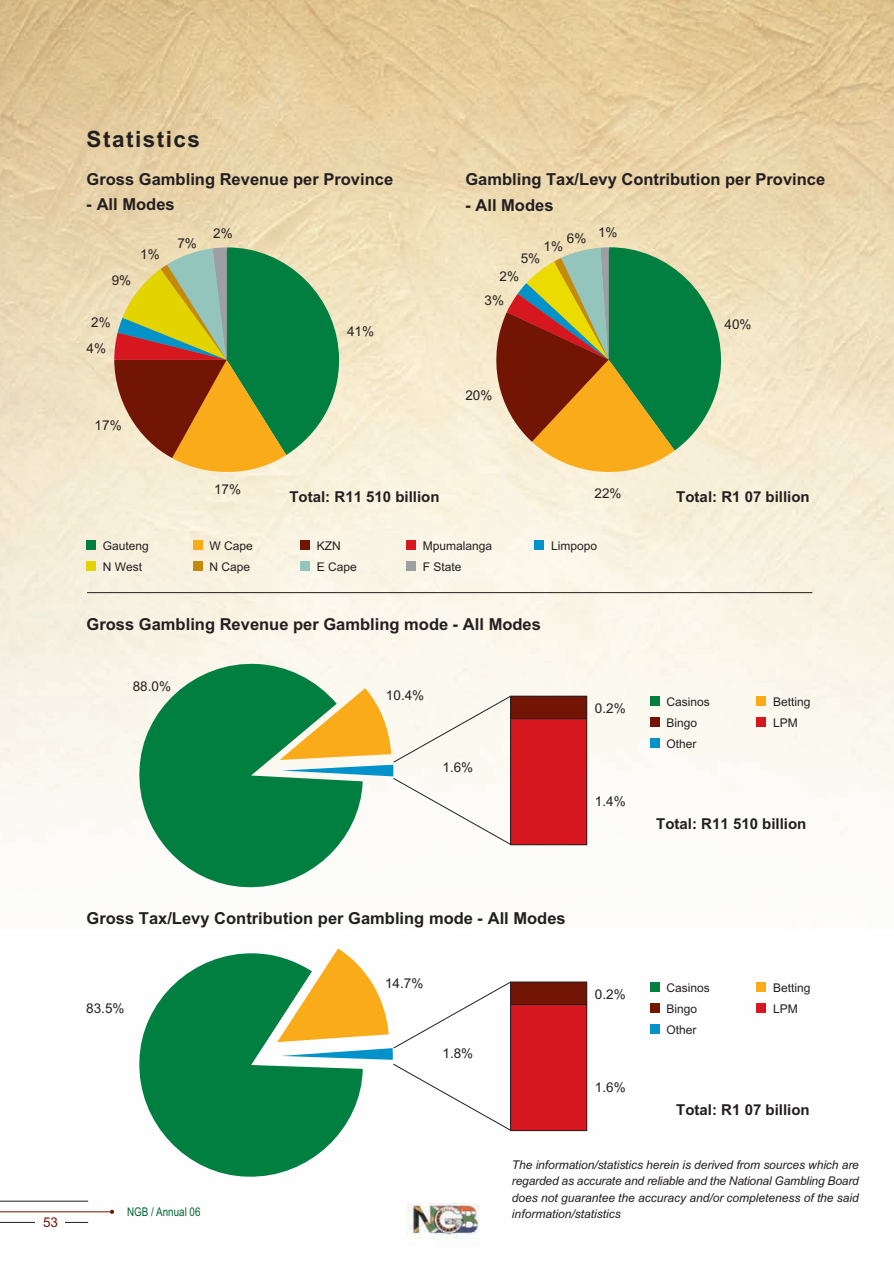
<style>
.page{position:relative;width:894px;height:1263px;background:#fff}
.page>*{position:absolute;margin:0;border:0;box-sizing:border-box;transform-origin:0 0}
.t1{font:700 22.5px "Arial";letter-spacing:.065em;color:#231f20}
.t2{font:700 16.5px "Arial";color:#231f20}
.t3{font:700 15px "Arial";color:#231f20}
.t4{font:13.5px "Arial";color:#231f20}
.t5{font:13.5px "Arial";color:#721505}
.t6{font:italic 12px/16.5px "Arial";color:#231f20;text-align:justify}
.t7{font:12px "Arial";color:#231f20}
.t8{font:12px "Arial Narrow";color:#006431}
</style>
<div class="page">
<img style="left:0;top:0;width:893px;height:1239px">
<hr style="left:0;top:1211px;width:110px;height:1px;background:#721505">
<svg style="left:110px;top:1209px;width:4px;height:4px"></svg>
<hr style="left:0;top:1200px;width:88px;height:1px;background:#231f20">
<hr style="left:0;top:1221px;width:88px;height:1px;background:#231f20">
<div style="left:35px;top:1216px;width:29px;height:22px;background:#fff"></div>
<div style="left:87px;top:541px;width:9px;height:9px;background:#007f40"></div>
<div style="left:193px;top:541px;width:9px;height:9px;background:#faab1a"></div>
<div style="left:300px;top:541px;width:9px;height:9px;background:#721505"></div>
<div style="left:406px;top:541px;width:9px;height:9px;background:#d7171f"></div>
<div style="left:534px;top:541px;width:9px;height:9px;background:#0092c8"></div>
<div style="left:87px;top:562px;width:9px;height:9px;background:#e3d301"></div>
<div style="left:193px;top:562px;width:9px;height:9px;background:#c48a0c"></div>
<div style="left:300px;top:562px;width:9px;height:9px;background:#93c5bc"></div>
<div style="left:406px;top:562px;width:9px;height:9px;background:#9d9fa2"></div>
<hr style="left:87px;top:592px;width:724px;height:1px;background:#231f20">
<div style="left:650px;top:696px;width:9px;height:9px;background:#007f40"></div>
<div style="left:756px;top:696px;width:9px;height:9px;background:#faab1a"></div>
<div style="left:650px;top:717px;width:9px;height:9px;background:#721505"></div>
<div style="left:756px;top:717px;width:9px;height:9px;background:#d7171f"></div>
<div style="left:650px;top:738px;width:9px;height:9px;background:#0092c8"></div>
<svg style="left:486px;top:246px;width:235px;height:236px;background:#92995d"></svg>
<svg style="left:114px;top:246px;width:225px;height:232px;background:#8a9758"></svg>
<svg style="left:136px;top:661px;width:226px;height:229px;fill:#007f40"></svg>
<svg style="left:137px;top:951px;width:225px;height:227px;fill:#007f40"></svg>
<svg style="left:248px;top:688px;width:338px;height:157px"></svg>
<div style="left:510px;top:695px;width:76px;height:150px;border:1px solid #231f20"></div>
<svg style="left:248px;top:948px;width:338px;height:183px"></svg>
<div style="left:510px;top:981px;width:76px;height:149px;border:1px solid #231f20"></div>
<div style="left:649px;top:982px;width:9px;height:9px;background:#007f40"></div>
<div style="left:756px;top:982px;width:9px;height:9px;background:#faab1a"></div>
<div style="left:649px;top:1003px;width:9px;height:9px;background:#721505"></div>
<div style="left:756px;top:1003px;width:9px;height:9px;background:#d7171f"></div>
<div style="left:649px;top:1024px;width:9px;height:9px;background:#0092c8"></div>
<h1 class="t1" style="left:87px;top:131px;width:115px">Statistics</h1>
<h2 class="t2" style="left:87px;top:173px;width:308px">Gross Gambling Revenue per Province</h2>
<h2 class="t2" style="left:87px;top:198px;width:90px">- All Modes</h2>
<p class="t4" style="left:112px;top:276px;width:21px">9%</p>
<p class="t4" style="left:140px;top:249px;width:21px">1%</p>
<p class="t4" style="left:91px;top:318px;width:21px">2%</p>
<p class="t4" style="left:87px;top:343px;width:21px">4%</p>
<p class="t4" style="left:177px;top:238px;width:21px">7%</p>
<p class="t4" style="left:213px;top:229px;width:21px">2%</p>
<p class="t4" style="left:95px;top:421px;width:29px">17%</p>
<p class="t4" style="left:347px;top:326px;width:29px">41%</p>
<h2 class="t2" style="left:465px;top:173px;width:361px">Gambling Tax/Levy Contribution per Province</h2>
<h2 class="t2" style="left:465px;top:199px;width:90px">- All Modes</h2>
<p class="t4" style="left:566px;top:230px;width:52px">6% 1%</p>
<p class="t4" style="left:543px;top:241px;width:21px">1%</p>
<p class="t4" style="left:520px;top:254px;width:21px">5%</p>
<p class="t4" style="left:499px;top:271px;width:21px">2%</p>
<p class="t4" style="left:484px;top:295px;width:21px">3%</p>
<p class="t4" style="left:465px;top:390px;width:29px">20%</p>
<p class="t4" style="left:724px;top:319px;width:29px">40%</p>
<p class="t4" style="left:214px;top:484px;width:29px">17%</p>
<p class="t4" style="left:594px;top:488px;width:29px">22%</p>
<p class="t3" style="left:289px;top:491px;width:152px">Total: R11 510 billion</p>
<p class="t3" style="left:676px;top:491px;width:135px">Total: R1 07 billion</p>
<p class="t7" style="left:103px;top:541px;width:48px">Gauteng</p>
<p class="t7" style="left:209px;top:541px;width:45px">W Cape</p>
<p class="t7" style="left:317px;top:541px;width:26px">KZN</p>
<p class="t7" style="left:422px;top:541px;width:71px">Mpumalanga</p>
<p class="t7" style="left:551px;top:541px;width:48px">Limpopo</p>
<p class="t7" style="left:103px;top:562px;width:41px">N West</p>
<p class="t7" style="left:209px;top:562px;width:42px">N Cape</p>
<p class="t7" style="left:317px;top:562px;width:42px">E Cape</p>
<p class="t7" style="left:422px;top:562px;width:40px">F State</p>
<h2 class="t2" style="left:87px;top:618px;width:455px">Gross Gambling Revenue per Gambling mode - All Modes</h2>
<p class="t4" style="left:133px;top:681px;width:40px">88.0%</p>
<p class="t4" style="left:386px;top:690px;width:40px">10.4%</p>
<p class="t4" style="left:442px;top:762px;width:32px">1.6%</p>
<p class="t4" style="left:594px;top:703px;width:32px">0.2%</p>
<p class="t4" style="left:594px;top:796px;width:32px">1.4%</p>
<p class="t7" style="left:666px;top:697px;width:45px">Casinos</p>
<p class="t7" style="left:772px;top:697px;width:39px">Betting</p>
<p class="t7" style="left:666px;top:718px;width:32px">Bingo</p>
<p class="t7" style="left:772px;top:718px;width:26px">LPM</p>
<p class="t7" style="left:666px;top:739px;width:32px">Other</p>
<p class="t3" style="left:656px;top:818px;width:152px">Total: R11 510 billion</p>
<p class="t5" style="left:43px;top:1216px;width:17px">53</p>
<h2 class="t2" style="left:87px;top:912px;width:480px">Gross Tax/Levy Contribution per Gambling mode - All Modes</h2>
<p class="t4" style="left:86px;top:1003px;width:40px">83.5%</p>
<p class="t4" style="left:385px;top:977px;width:40px">14.7%</p>
<p class="t4" style="left:442px;top:1048px;width:32px">1.8%</p>
<p class="t4" style="left:594px;top:988px;width:32px">0.2%</p>
<p class="t4" style="left:594px;top:1081px;width:32px">1.6%</p>
<p class="t7" style="left:666px;top:983px;width:45px">Casinos</p>
<p class="t7" style="left:772px;top:983px;width:39px">Betting</p>
<p class="t7" style="left:666px;top:1004px;width:32px">Bingo</p>
<p class="t7" style="left:772px;top:1004px;width:26px">LPM</p>
<p class="t7" style="left:666px;top:1025px;width:32px">Other</p>
<p class="t3" style="left:676px;top:1104px;width:135px">Total: R1 07 billion</p>
<p class="t8" style="left:127px;top:1207px;width:75px">NGB / Annual 06</p>
<p class="t6" style="left:511px;top:1157px;width:348px">The information/statistics herein is derived from sources which are regarded as accurate and reliable and the National Gambling Board does not guarantee the accuracy and/or completeness of the said information/statistics</p>
</div>
